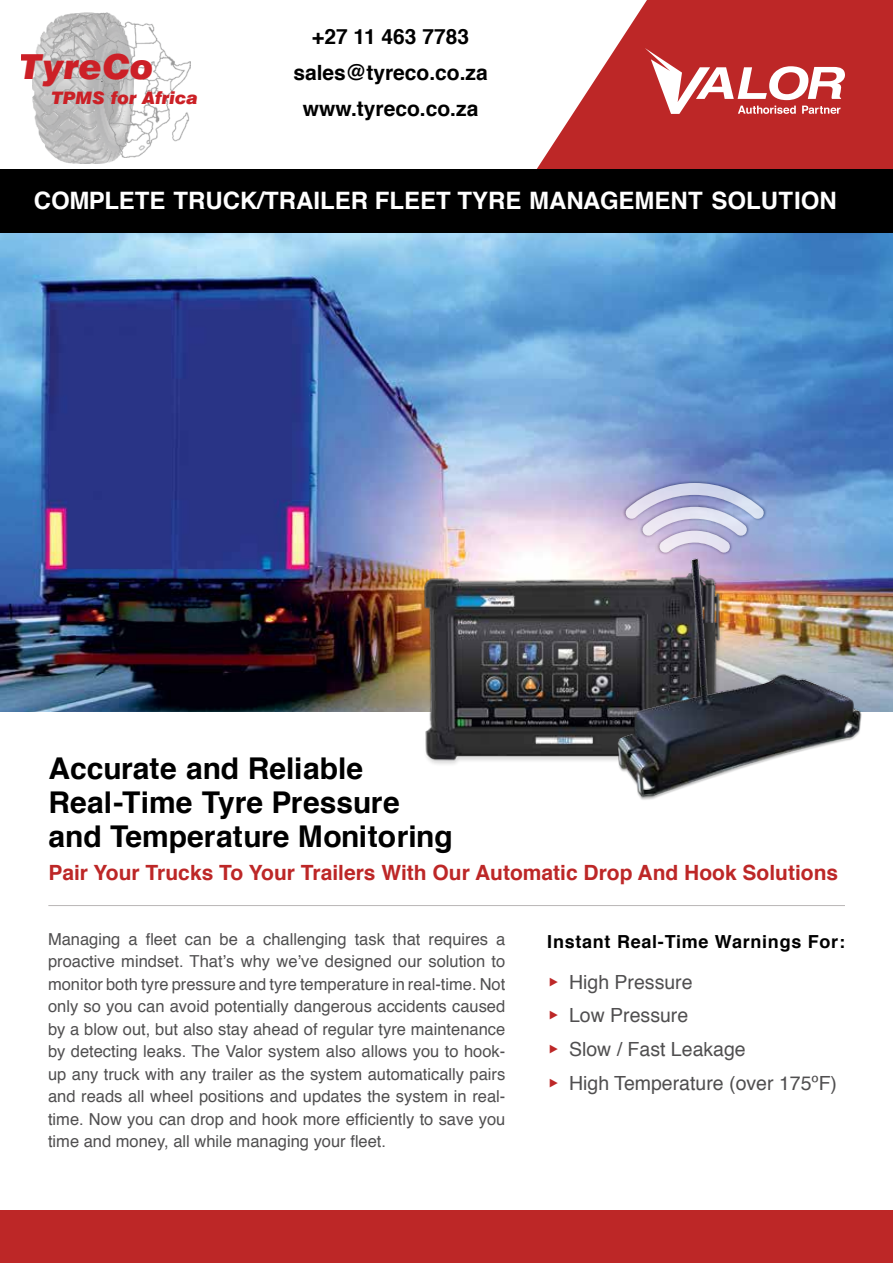
<style>
.page{position:relative;width:893px;height:1263px;background:#fff}
.page>*{position:absolute;margin:0;border:0;box-sizing:border-box;transform-origin:0 0}
.t1{font:italic 900 34.5px "Swiss 721 BT";color:#cc2027}
.t2{font:700 30px/34.2px "Helvetica";color:#000}
.t3{font:700 24px "Helvetica";color:#fff}
.t4{font:700 21px "Helvetica";color:#bd2727}
.t5{font:700 21px/36px "Helvetica";color:#000;text-align:center}
.t6{font:19.5px/33.8px "Helvetica";color:#504f50}
.t7{font:700 18px "Helvetica";letter-spacing:.04em;color:#000}
.t8{font:italic 900 17.25px "Swiss 721 BT";color:#cb2026}
.t9{font:16.5px/22.5px "Helvetica";color:#504f50;text-align:justify}
.s1{font-size:34.5px;color:#bd2727}
</style>
<div class="page">
<img style="left:0;top:233px;width:893px;height:478px">
<img style="left:420px;top:571px;width:182px;height:193px">
<hr style="left:48px;top:905px;width:797px;height:1px;background:#b9b6b6">
<div style="left:623px;top:480px;width:144px;height:76px;background:#000;opacity:.75"></div>
<svg style="left:625px;top:483px;width:139px;height:66px;background:#bdbddc"></svg>
<img style="left:602px;top:549px;width:266px;height:251px">
<svg style="left:537px;top:0;width:356px;height:169px;fill:#bd2727"></svg>
<div style="left:0;top:169px;width:893px;height:64px;background:#000"></div>
<svg style="left:645px;top:48px;width:200px;height:66px"></svg>
<div style="left:0;top:1210px;width:893px;height:53px;background:#bd2727"></div>
<img style="left:33px;top:22px;width:101px;height:141px">
<img style="left:51px;top:12px;width:139px;height:145px">
<h1 class="t1" style="left:20px;top:46px;width:135px">TyreCo</h1>
<p class="t8" style="left:52px;top:88px;width:148px">TPMS for Africa</p>
<p class="t5" style="left:293px;top:17px;width:196px">+27 11 463 7783 sales@tyreco.co.za www.tyreco.co.za</p>
<h3 class="t3" style="left:34px;top:179px;width:804px">COMPLETE TRUCK/TRAILER FLEET TYRE MANAGEMENT SOLUTION</h3>
<h2 class="t2" style="left:48px;top:750px;width:406px">Accurate and Reliable<br>Real-Time Tyre Pressure and Temperature Monitoring</h2>
<p class="t4" style="left:48px;top:854px;width:791px">Pair Your Trucks To Your Trailers With Our Automatic Drop And Hook Solutions</p>
<p class="t9" style="left:48px;top:927px;width:459px">Managing a fleet can be a challenging task that requires a proactive mindset. That’s why we’ve designed our solution to monitor both tyre pressure and tyre temperature in real-time. Not only so you can avoid potentially dangerous accidents caused by a blow out, but also stay ahead of regular tyre maintenance by detecting leaks. The Valor system also allows you to hook&shy;up any truck with any trailer as the system automatically pairs and reads all wheel positions and updates the system in real&shy;time. Now you can drop and hook more efficiently to save you time and money, all while managing your fleet.</p>
<p class="t7" style="left:547px;top:925px;width:299px">Instant Real-Time Warnings For:</p>
<p class="t6" style="left:547px;top:964px;width:291px"><span class="s1">‣</span> High Pressure<br><span class="s1">‣</span> Low Pressure<br><span class="s1">‣</span> Slow / Fast Leakage<br><span class="s1">‣</span> High Temperature (over 175ºF)</p>
</div>
